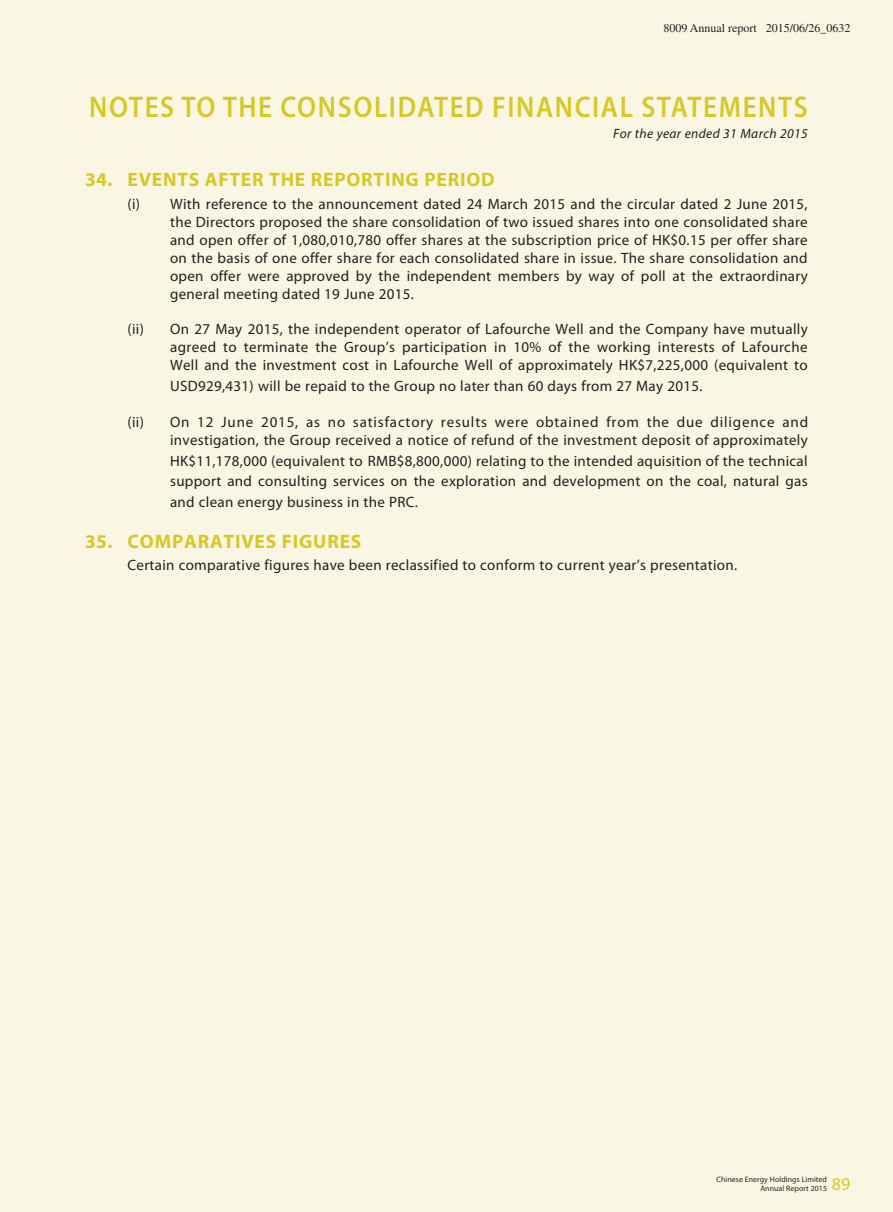
<style>
.page{position:relative;width:893px;height:1212px;background:#f9f7e3}
.page>*{position:absolute;margin:0;border:0;box-sizing:border-box;transform-origin:0 0}
.t1{font:600 30px "Myriad Pro";letter-spacing:.06em;color:#d7c826;scale:.9 1}
._02_Subhead_1{font:700 19.5px "Myriad Pro";letter-spacing:.04em;color:#d7c826}
.t2{font:18px "Myriad Pro";color:#d7c826}
._01_Body_text{font:15px/18px "Myriad Pro";letter-spacing:.02em;color:#231f20;text-align:justify}
.t3{font:italic 13.5px "Myriad Pro";letter-spacing:.03em;color:#231f20}
.t4{font:12px "Times LT Std";color:#231f20}
.t5{font:7.8px/9px "Myriad Pro";letter-spacing:.01em;color:#231f20;text-align:right}
</style>
<div class="page">
<p class="t4" style="left:663px;top:21px;width:188px">8009 Annual report 2015/06/26_0632</p>
<h1 class="t1" style="left:89px;top:87px;width:800px">NOTES TO THE CONSOLIDATED FINANCIAL STATEMENTS</h1>
<p class="t3" style="left:613px;top:125px;width:196px">For the year ended 31 March 2015</p>
<p class="_02_Subhead_1" style="left:85px;top:167px;width:411px">34. EVENTS AFTER THE REPORTING PERIOD</p>
<p class="_01_Body_text" style="left:170px;top:195px;width:639px;text-indent:-43px">(i) With reference to the announcement dated 24 March 2015 and the circular dated 2 June 2015, the Directors proposed the share consolidation of two issued shares into one consolidated share and open offer of 1,080,010,780 offer shares at the subscription price of HK$0.15 per offer share on the basis of one offer share for each consolidated share in issue. The share consolidation and open offer were approved by the independent members by way of poll at the extraordinary general meeting dated 19 June 2015.</p>
<p class="_01_Body_text" style="left:170px;top:320px;width:639px;text-indent:-43px">(ii) On 27 May 2015, the independent operator of Lafourche Well and the Company have mutually agreed to terminate the Group’s participation in 10% of the working interests of Lafourche Well and the investment cost in Lafourche Well of approximately HK$7,225,000 (equivalent to</p>
<p class="_01_Body_text" style="left:170px;top:377px;width:534px">USD929,431) will be repaid to the Group no later than 60 days from 27 May 2015.</p>
<p class="_01_Body_text" style="left:128px;top:413px;width:682px;text-align:right">(ii) On 12 June 2015, as no satisfactory results were obtained from the due diligence and investigation, the Group received a notice of refund of the investment deposit of approximately</p>
<p class="_01_Body_text" style="left:170px;top:452px;width:639px;line-height:19.5px">HK$11,178,000 (equivalent to RMB$8,800,000) relating to the intended aquisition of the technical support and consulting services on the exploration and development on the coal, natural gas</p>
<p class="_01_Body_text" style="left:170px;top:493px;width:249px">and clean energy business in the PRC.</p>
<p class="_02_Subhead_1" style="left:85px;top:528px;width:278px">35. COMPARATIVES FIGURES</p>
<p class="_01_Body_text" style="left:128px;top:556px;width:611px">Certain comparative figures have been reclassified to conform to current year’s presentation.</p>
<p class="t5" style="left:716px;top:1175px;width:112px">Chinese Energy Holdings Limited<br>Annual Report 2015</p>
<p class="t2" style="left:832px;top:1174px;width:20px">89</p>
</div>
